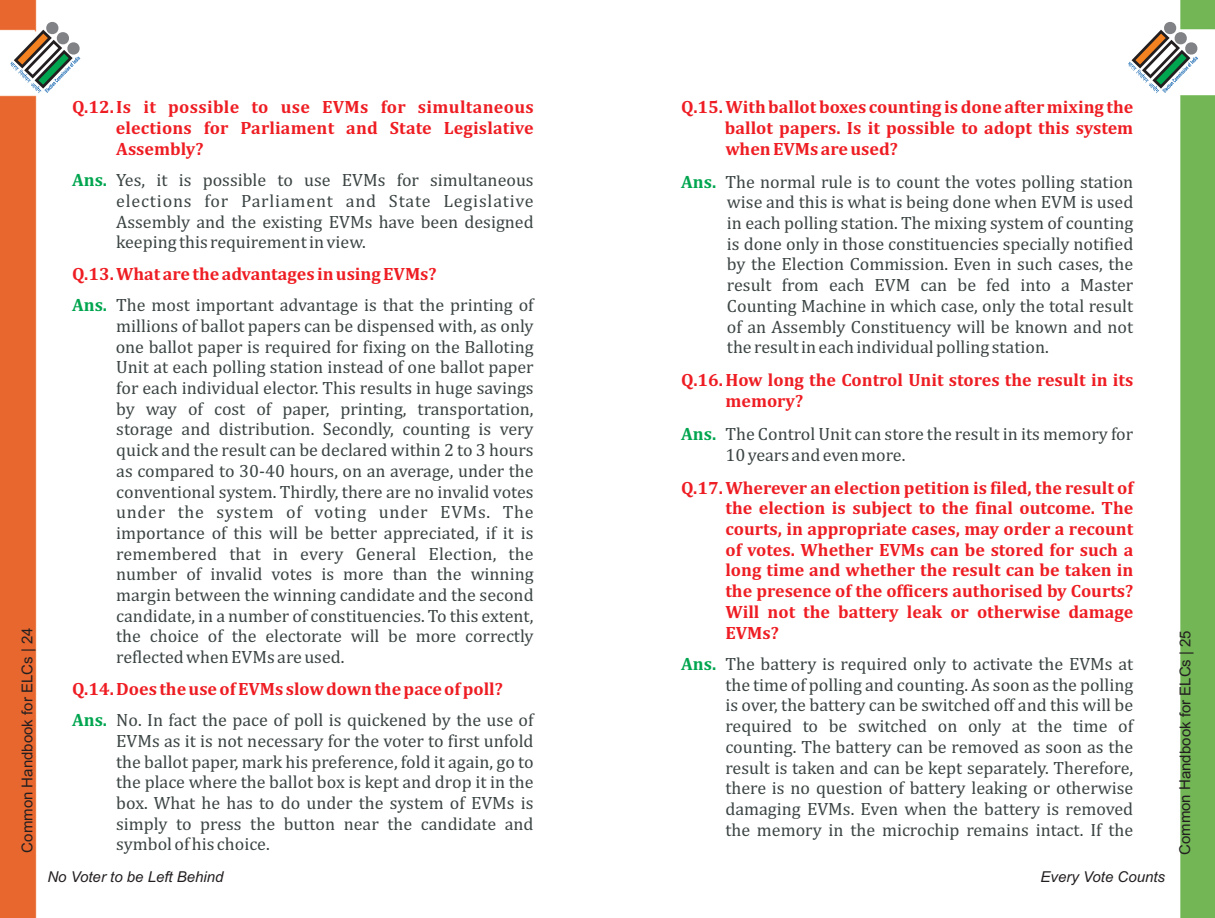
<style>
.page{position:relative;width:1215px;height:918px;background:#fff}
.page>*{position:absolute;margin:0;border:0;box-sizing:border-box;transform-origin:0 0}
.t1{font:18px/20.7px "Cambria";color:#3c4444;text-align:justify}
.t2{font:700 18px/20.7px "Cambria";color:#ee1d23;text-align:justify}
.t3{font:700 18px "Cambria";color:#00a54f}
.t4{font:15px "Arial";color:#231f20}
.t5{font:italic 15px "Arial";color:#231f20}
</style>
<div class="page">
<img style="left:0;top:0;width:1215px;height:918px">
<svg style="left:1128px;top:21px;width:70px;height:72px"></svg>
<svg style="left:11px;top:21px;width:69px;height:72px"></svg>
<p class="t2" style="left:116px;top:98px;width:419px;text-indent:-44px">Q.12.Is it possible to use EVMs for simultaneous elections for Parliament and State Legislative Assembly?</p>
<p class="t2" style="left:725px;top:98px;width:410px;text-indent:-44px">Q.15.With ballot boxes counting is done after mixing the ballot papers. Is it possible to adopt this system when EVMs are used?</p>
<p class="t1" style="left:116px;top:171px;width:419px">Yes, it is possible to use EVMs for simultaneous elections for Parliament and State Legislative Assembly and the existing EVMs have been designed keeping this requirement in view.</p>
<p class="t3" style="left:72px;top:172px;width:37px">Ans.</p>
<p class="t1" style="left:725px;top:172px;width:409px">The normal rule is to count the votes polling station wise and this is what is being done when EVM is used in each polling station. The mixing system of counting is done only in those constituencies specially notified by the Election Commission. Even in such cases, the result from each EVM can be fed into a Master Counting Machine in which case, only the total result of an Assembly Constituency will be known and not the result in each individual polling station.</p>
<p class="t3" style="left:681px;top:174px;width:37px">Ans.</p>
<p class="t2" style="left:72px;top:264px;width:366px">Q.13. What are the advantages in using EVMs?</p>
<p class="t1" style="left:116px;top:296px;width:419px">The most important advantage is that the printing of millions of ballot papers can be dispensed with, as only one ballot paper is required for fixing on the Balloting Unit at each polling station instead of one ballot paper for each individual elector. This results in huge savings by way of cost of paper, printing, transportation, storage and distribution. Secondly, counting is very quick and the result can be declared within 2 to 3 hours as compared to 30-40 hours, on an average, under the conventional system. Thirdly, there are no invalid votes under the system of voting under EVMs. The importance of this will be better appreciated, if it is remembered that in every General Election, the number of invalid votes is more than the winning margin between the winning candidate and the second candidate, in a number of constituencies. To this extent, the choice of the electorate will be more correctly reflected when EVMs are used.</p>
<p class="t3" style="left:72px;top:297px;width:37px">Ans.</p>
<p class="t2" style="left:725px;top:371px;width:409px;text-indent:-44px">Q.16.How long the Control Unit stores the result in its memory?</p>
<p class="t1" style="left:725px;top:425px;width:409px">The Control Unit can store the result in its memory for<br>10 years and even more.</p>
<p class="t3" style="left:681px;top:426px;width:37px">Ans.</p>
<p class="t2" style="left:725px;top:478px;width:409px;text-indent:-44px">Q.17.Wherever an election petition is filed, the result of the election is subject to the final outcome. The courts, in appropriate cases, may order a recount of votes. Whether EVMs can be stored for such a long time and whether the result can be taken in the presence of the officers authorised by Courts?<br>Will not the battery leak or otherwise damage EVMs?</p>
<p class="t4" style="left:22px;top:853px;width:226px;rotate:-90deg">Common Handbook for ELCs | 24</p>
<p class="t4" style="left:1179px;top:855px;width:226px;rotate:-90deg">Common Handbook for ELCs | 25</p>
<p class="t5" style="left:47px;top:871px;width:178px">No Voter to be Left Behind</p>
<p class="t5" style="left:1041px;top:871px;width:126px">Every Vote Counts</p>
<p class="t1" style="left:725px;top:655px;width:409px">The battery is required only to activate the EVMs at the time of polling and counting. As soon as the polling is over, the battery can be switched off and this will be required to be switched on only at the time of counting. The battery can be removed as soon as the result is taken and can be kept separately. Therefore, there is no question of battery leaking or otherwise damaging EVMs. Even when the battery is removed the memory in the microchip remains intact. If the</p>
<p class="t3" style="left:681px;top:656px;width:37px">Ans.</p>
<p class="t2" style="left:72px;top:679px;width:432px">Q.14. Does the use of EVMs slow down the pace of poll?</p>
<p class="t1" style="left:116px;top:711px;width:419px">No. In fact the pace of poll is quickened by the use of EVMs as it is not necessary for the voter to first unfold the ballot paper, mark his preference, fold it again, go to the place where the ballot box is kept and drop it in the box. What he has to do under the system of EVMs is simply to press the button near the candidate and symbol of his choice.</p>
<p class="t3" style="left:72px;top:712px;width:37px">Ans.</p>
</div>
